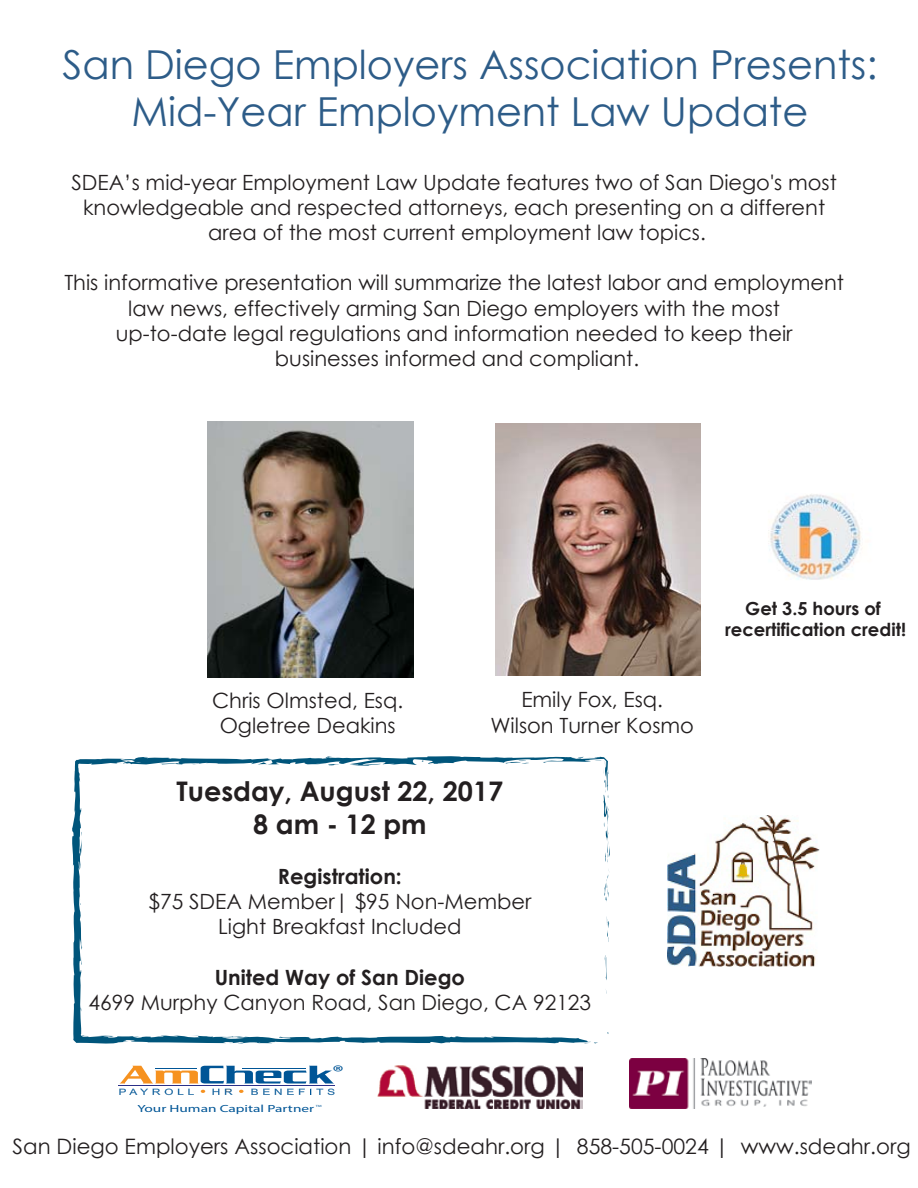
<style>
.page{position:relative;width:918px;height:1188px;background:#fff}
.page>*{position:absolute;margin:0;border:0;box-sizing:border-box;transform-origin:0 0}
.t1{font:39.9px/48px "Century Gothic";color:#2d5c88;text-align:center}
.t2{font:700 27px/32.4px "Century Gothic";color:#231f20;text-align:center}
.t3{font:21.3px "Century Gothic";color:#231f20}
.t4{font:21px/25.2px "Century Gothic";color:#231f20;text-align:center}
.t5{font:700 21px "Century Gothic";color:#231f20}
.t6{font:18.45px "Myriad Pro";color:#005596;scale:1.48 1}
.t7{font:700 18px/21.6px "Century Gothic";color:#231f20;text-align:center}
.t8{font:10.35px "Myriad Pro";color:#005596;scale:1.48 1}
.t9{font:3px "Myriad Pro";color:#005596;scale:1.48 1}
</style>
<div class="page">
<svg style="left:608px;top:921px;width:2px;height:21px"></svg>
<svg style="left:72px;top:756px;width:536px;height:288px"></svg>
<svg style="left:119px;top:761px;width:12px;height:4px"></svg>
<svg style="left:80px;top:1006px;width:2px;height:6px"></svg>
<svg style="left:571px;top:756px;width:39px;height:147px"></svg>
<svg style="left:494px;top:757px;width:39px;height:7px"></svg>
<svg style="left:327px;top:764px;width:13px;height:2px"></svg>
<svg style="left:584px;top:1042px;width:14px;height:2px"></svg>
<img style="left:207px;top:422px;width:206px;height:256px">
<img style="left:667px;top:816px;width:152px;height:151px">
<img style="left:377px;top:1066px;width:205px;height:42px">
<img style="left:629px;top:1059px;width:183px;height:49px">
<svg style="left:119px;top:1066px;width:216px;height:29px"></svg>
<img style="left:496px;top:424px;width:205px;height:251px">
<img style="left:768px;top:494px;width:93px;height:86px">
<h1 class="t1" style="left:63px;top:40px;width:817px">San Diego Employers Association Presents:<br>Mid-Year Employment Law Update</h1>
<p class="t4" style="left:71px;top:169px;width:767px">SDEA’s mid-year Employment Law Update features two of San Diego's most knowledgeable and respected attorneys, each presenting on a different area of the most current employment law topics.</p>
<p class="t4" style="left:64px;top:270px;width:781px">This informative presentation will summarize the latest labor and employment law news, effectively arming San Diego employers with the most<br>up-to-date legal regulations and information needed to keep their businesses informed and compliant.</p>
<p class="t4" style="left:212px;top:688px;width:192px">Chris Olmsted, Esq.<br>Ogletree Deakins</p>
<p class="t4" style="left:490px;top:687px;width:205px">Emily Fox, Esq.<br>Wilson Turner Kosmo</p>
<p class="t2" style="left:177px;top:774px;width:328px">Tuesday, August 22, 2017<br>8 am - 12 pm</p>
<p class="t5" style="left:278px;top:861px;width:125px">Registration:</p>
<p class="t4" style="left:148px;top:889px;width:385px">$75 SDEA Member| $95 Non-Member<br>Light Breakfast Included</p>
<p class="t5" style="left:215px;top:961px;width:252px">United Way of San Diego</p>
<p class="t4" style="left:89px;top:990px;width:504px">4699 Murphy Canyon Road, San Diego, CA 92123</p>
<p class="t6" style="left:332px;top:1060px;width:9px">®</p>
<p class="t8" style="left:137px;top:1102px;width:121px">Your Human Capital Partner</p>
<p class="t9" style="left:316px;top:1104px;width:5px">TM</p>
<p class="t7" style="left:725px;top:597px;width:183px">Get 3.5 hours of recertification credit!</p>
<p class="t3" style="left:13px;top:1131px;width:900px">San Diego Employers Association | info@sdeahr.org | 858-505-0024 | www.sdeahr.org</p>
</div>
